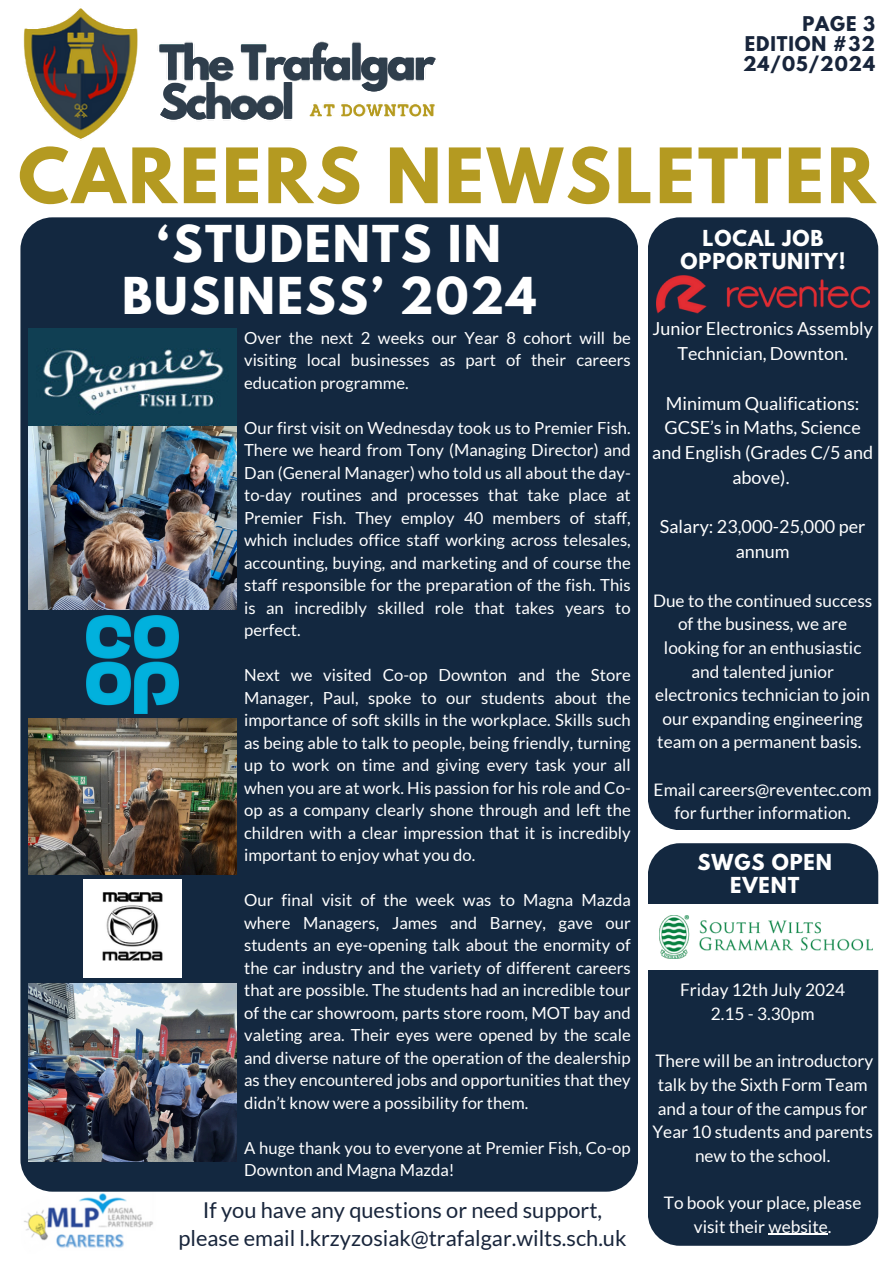
<style>
.page{position:relative;width:894px;height:1264px;background:#fff}
.page>*{position:absolute;margin:0;border:0;box-sizing:border-box;transform-origin:0 0}
.t1{font:700 67.5px "League Spartan";letter-spacing:.045em;color:#b49a21}
.t2{font:700 45px/51.8px "League Spartan";letter-spacing:.045em;color:#fff;text-align:center}
.t3{font:21.75px/28.2px "Lato";color:#18253b;text-align:center}
.t4{font:700 19.5px/22.5px "League Spartan";letter-spacing:.045em;color:#fff;text-align:center}
.t5{font:18px/24.8px "Lato";color:#fff;text-align:center}
.t6{font:700 18px/20.2px "League Spartan";letter-spacing:.045em;color:#18253b;text-align:justify}
.t7{font:17.25px/23.7px "Lato";color:#fff;text-align:center}
.t8{font:16.65px/22.5px "Lato";color:#fff;text-align:justify}
</style>
<div class="page">
<img style="left:23px;top:8px;width:413px;height:133px">
<img style="left:24px;top:1183px;width:133px;height:65px">
<div style="left:20px;top:217px;width:618px;height:974px;background:#132840;border-radius:32px"></div>
<div style="left:647px;top:217px;width:231px;height:613px;background:#132840;border-radius:32px"></div>
<img style="left:656px;top:275px;width:213px;height:39px">
<div style="left:647px;top:843px;width:231px;height:402px;background:#132840;border-radius:32px"></div>
<div style="left:638px;top:904px;width:253px;height:65px;background:#fff"></div>
<img style="left:659px;top:915px;width:213px;height:43px">
<img style="left:29px;top:328px;width:207px;height:281px">
<img style="left:29px;top:719px;width:207px;height:155px">
<img style="left:86px;top:615px;width:92px;height:98px">
<img style="left:84px;top:879px;width:97px;height:98px">
<img style="left:29px;top:984px;width:207px;height:177px">
<hr style="left:768px;top:1233px;width:59px;height:1px;background:#fff">
<p class="t6" style="left:742px;top:16px;width:133px;text-indent:59px">PAGE 3<br>EDITION #32<br>24/05/2024</p>
<p class="t1" style="left:18px;top:142px;width:858px">CAREERS NEWSLETTER</p>
<p class="t2" style="left:122px;top:224px;width:416px">‘STUDENTS IN<br>BUSINESS’ 2024</p>
<p class="t8" style="left:244px;top:326px;width:388px">Over the next 2 weeks our Year 8 cohort will be visiting local businesses as part of their careers education programme.</p>
<p class="t8" style="left:244px;top:416px;width:388px">Our first visit on Wednesday took us to Premier Fish.<br>There we heard from Tony (Managing Director) and Dan (General Manager) who told us all about the day&shy;to-day routines and processes that take place at Premier Fish. They employ 40 members of staff, which includes office staff working across telesales, accounting, buying, and marketing and of course the staff responsible for the preparation of the fish. This is an incredibly skilled role that takes years to perfect.</p>
<p class="t8" style="left:244px;top:663px;width:388px">Next we visited Co-op Downton and the Store Manager, Paul, spoke to our students about the importance of soft skills in the workplace. Skills such as being able to talk to people, being friendly, turning up to work on time and giving every task your all when you are at work. His passion for his role and Co&shy;op as a company clearly shone through and left the children with a clear impression that it is incredibly important to enjoy what you do.</p>
<p class="t8" style="left:244px;top:888px;width:388px">Our final visit of the week was to Magna Mazda where Managers, James and Barney, gave our students an eye-opening talk about the enormity of the car industry and the variety of different careers that are possible. The students had an incredible tour of the car showroom, parts store room, MOT bay and valeting area. Their eyes were opened by the scale and diverse nature of the operation of the dealership as they encountered jobs and opportunities that they didn’t know were a possibility for them.</p>
<p class="t8" style="left:244px;top:1136px;width:388px">A huge thank you to everyone at Premier Fish, Co-op<br>Downton and Magna Mazda!</p>
<p class="t3" style="left:178px;top:1194px;width:449px">If you have any questions or need support, please email l.krzyzosiak@trafalgar.wilts.sch.uk</p>
<p class="t4" style="left:680px;top:230px;width:166px">LOCAL JOB<br>OPPORTUNITY!</p>
<h4 class="t5" style="left:652px;top:316px;width:222px">Junior Electronics Assembly<br>Technician, Downton.</h4>
<p class="t5" style="left:652px;top:390px;width:222px">Minimum Qualifications:<br>GCSE’s in Maths, Science and English (Grades C/5 and above).</p>
<h5 class="t5" style="left:659px;top:514px;width:207px">Salary: 23,000-25,000 per annum</h5>
<h5 class="t7" style="left:653px;top:588px;width:221px">Due to the continued success of the business, we are looking for an enthusiastic and talented junior electronics technician to join our expanding engineering team on a permanent basis.</h5>
<h5 class="t7" style="left:653px;top:777px;width:219px">Email careers@reventec.com for further information.</h5>
<h4 class="t4" style="left:697px;top:853px;width:136px">SWGS OPEN<br>EVENT</h4>
<p class="t7" style="left:680px;top:977px;width:166px">Friday 12th July 2024</p>
<p class="t7" style="left:710px;top:1001px;width:105px">2.15 - 3.30pm</p>
<p class="t7" style="left:652px;top:1048px;width:222px">There will be an introductory talk by the Sixth Form Team and a tour of the campus for<br>Year 10 students and parents new to the school.</p>
<p class="t7" style="left:663px;top:1190px;width:199px">To book your place, please visit their website.</p>
</div>
